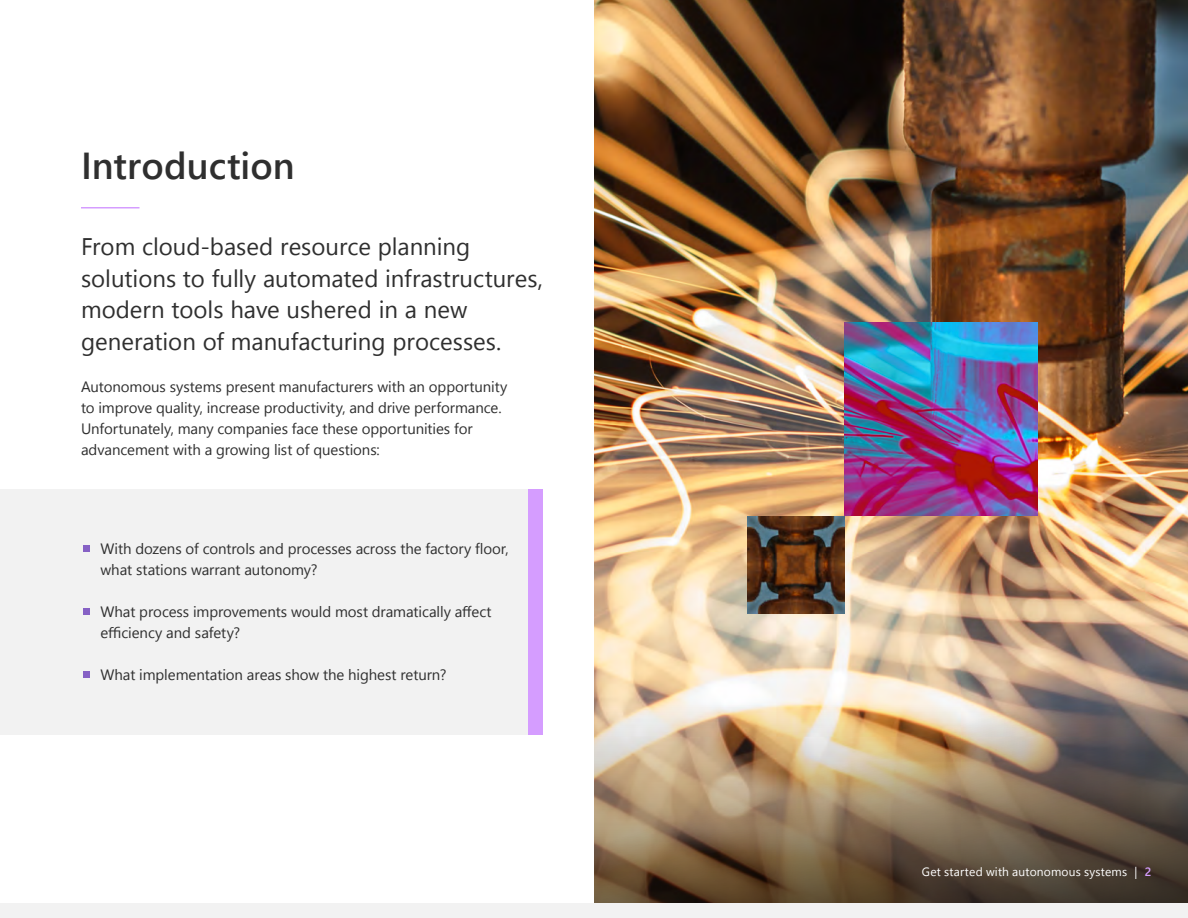
<style>
.page{position:relative;width:1188px;height:918px;background:#fff}
.page>*{position:absolute;margin:0;border:0;box-sizing:border-box;transform-origin:0 0}
.t1{font:600 37.5px "Segoe UI";color:#2f2f2f}
.t2{font:24px/31.5px "Segoe UI";color:#2f2f2f}
.t3{font:15px/21px "Segoe UI";letter-spacing:-.005em;color:#2f2f2f}
.t4{font:12px "Segoe UI";letter-spacing:.015em;color:#fff}
.s1{font-weight:600;color:#d59dff}
</style>
<div class="page">
<img style="left:594px;top:0;width:594px;height:554px">
<img style="left:594px;top:554px;width:594px;height:349px">
<hr style="left:81px;top:207px;width:59px;height:1px;background:#d59dff">
<div style="left:0;top:489px;width:543px;height:246px;background:#f2f2f2"></div>
<div style="left:528px;top:489px;width:15px;height:246px;background:#d59dff"></div>
<div style="left:83px;top:545px;width:7px;height:7px;background:#8661c5"></div>
<div style="left:83px;top:608px;width:7px;height:7px;background:#8661c5"></div>
<div style="left:83px;top:671px;width:7px;height:7px;background:#8661c5"></div>
<div style="left:0;top:903px;width:1188px;height:15px;background:#f2f2f2"></div>
<img style="left:844px;top:322px;width:194px;height:194px">
<img style="left:747px;top:516px;width:97px;height:97px">
<p class="t1" style="left:81px;top:137px;width:215px">Introduction</p>
<p class="t2" style="left:81px;top:230px;width:464px">From cloud-based resource planning solutions to fully automated infrastructures, modern tools have ushered in a new generation of manufacturing processes.</p>
<p class="t3" style="left:81px;top:375px;width:428px">Autonomous systems present manufacturers with an opportunity to improve quality, increase productivity, and drive performance.<br>Unfortunately, many companies face these opportunities for advancement with a growing list of questions:</p>
<p class="t3" style="left:100px;top:538px;width:410px">With dozens of controls and processes across the factory floor, what stations warrant autonomy?</p>
<p class="t3" style="left:100px;top:601px;width:393px">What process improvements would most dramatically affect efficiency and safety?</p>
<p class="t3" style="left:100px;top:664px;width:347px">What implementation areas show the highest return?</p>
<p class="t4" style="left:922px;top:862px;width:231px">Get started with autonomous systems | <span class="s1">2</span></p>
</div>
